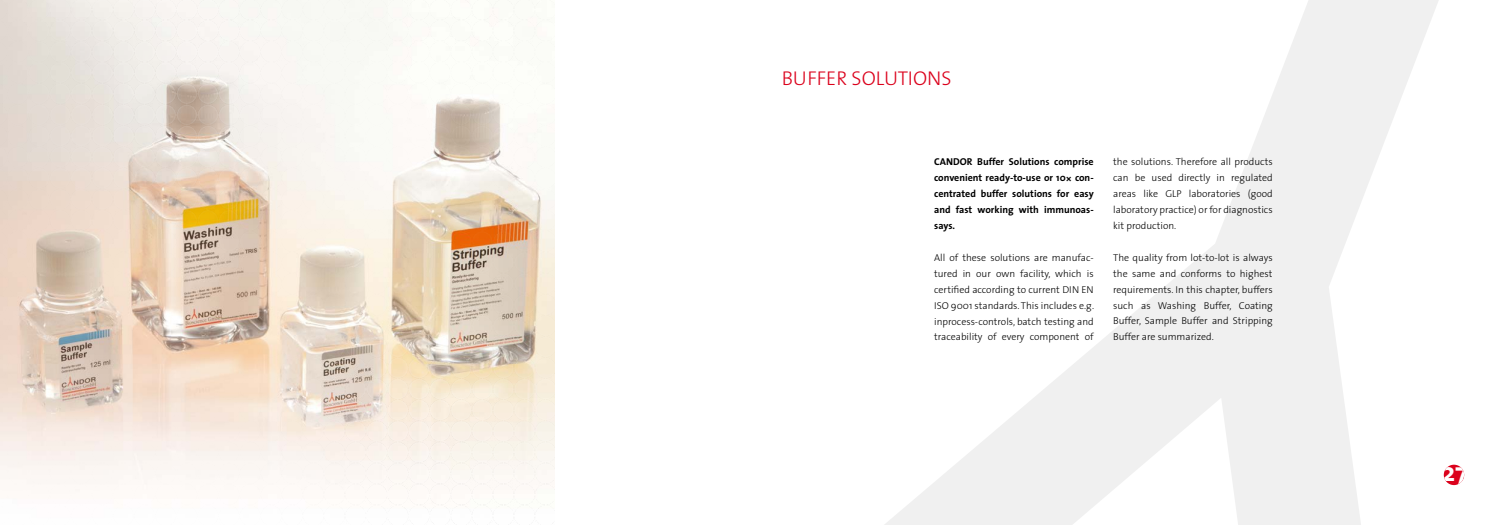
<style>
.page{position:relative;width:1489px;height:525px;background:#fff}
.page>*{position:absolute;margin:0;border:0;box-sizing:border-box;transform-origin:0 0}
.t1{font:700 26.62px "The Sans";color:#fff}
.t2{font:300 20px "The Sans";color:#db021c}
.t3{font:300 10px/16px "The Sans";color:#000;text-align:justify}
.t4{font:700 10px/16px "The Sans";color:#000;text-align:justify}
.s1{font-family:"DTL Prokyon TOT"}
</style>
<div class="page">
<img style="left:0;top:0;width:555px;height:509px">
<svg style="left:886px;top:0;width:579px;height:524px"></svg>
<div style="left:1443px;top:464px;width:20px;height:21px;background:#db021c;border-radius:50%"></div>
<h2 class="t2" style="left:781px;top:62px;width:171px">BUFFER SOLUTIONS</h2>
<p class="t4" style="left:934px;top:153px;width:161px">CANDOR Buffer Solutions comprise convenient ready-to-use or 10<span class="s1">×</span> con&shy;centrated buffer solutions for easy and fast working with immunoas&shy;says.</p>
<p class="t3" style="left:934px;top:249px;width:161px">All of these solutions are manufac&shy;tured in our own facility, which is certified according to current DIN EN ISO 9001 standards. This includes e.g. inprocess-controls, batch testing and traceability of every component of</p>
<p class="t3" style="left:1113px;top:153px;width:161px">the solutions. Therefore all products can be used directly in regulated areas like GLP laboratories (good laboratory practice) or for diagnostics kit production.</p>
<p class="t3" style="left:1113px;top:249px;width:161px">The quality from lot-to-lot is always the same and conforms to highest requirements. In this chapter, buffers such as Washing Buffer, Coating Buffer, Sample Buffer and Stripping Buffer are summarized.</p>
<h1 class="t1" style="left:1442px;top:450px;width:26px">27</h1>
</div>
